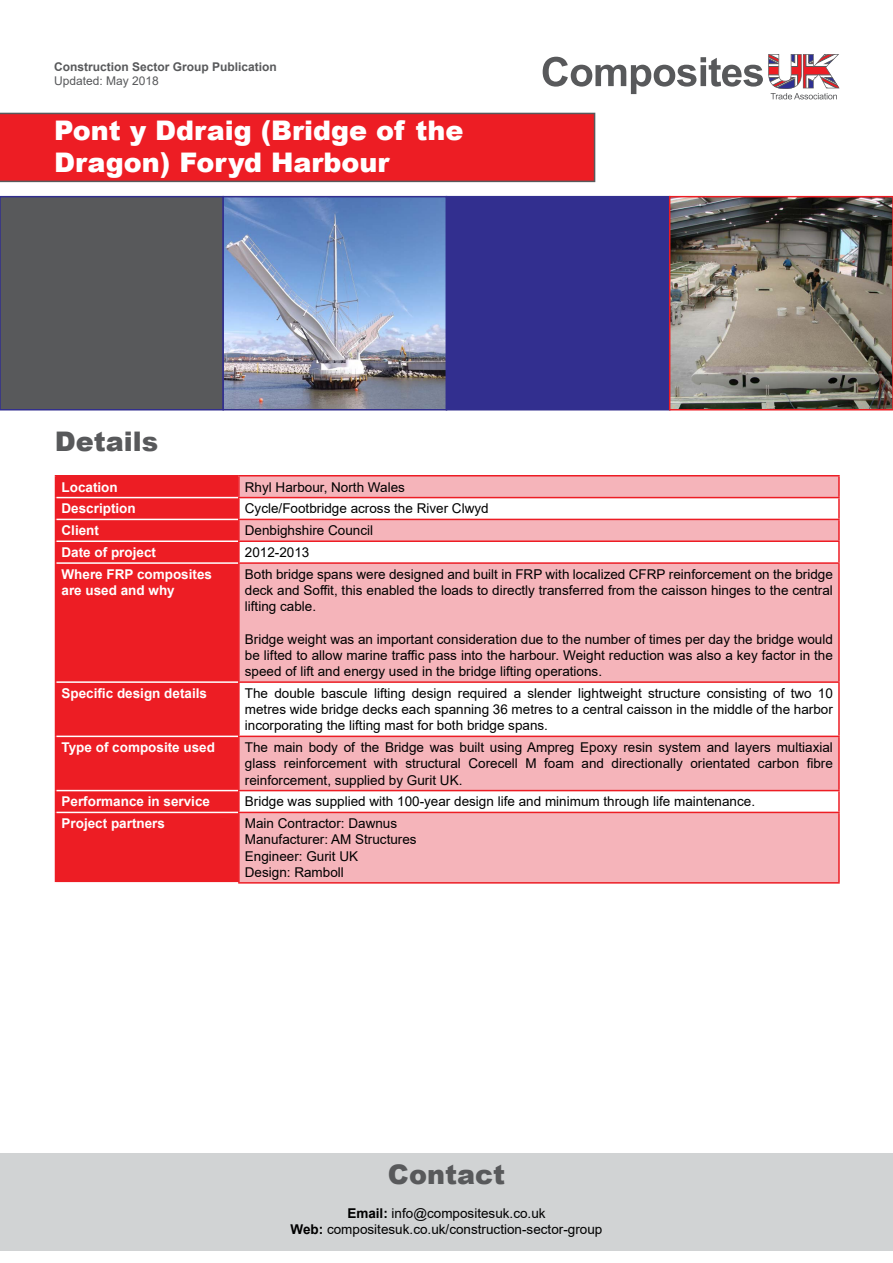
<style>
.page{position:relative;width:893px;height:1263px;background:#fff}
.page>*{position:absolute;margin:0;border:0;box-sizing:border-box;transform-origin:0 0}
.t1{font:900 27px/32.4px "Arial";color:#fff}
.t2{font:900 27px "Arial";color:#58595b}
.t3{font:13.5px/16.2px "Arial";color:#000;text-align:justify}
.t4{font:700 13.5px/16.2px "Arial";color:#fff}
.t5{font:700 12px "Arial";color:#58595b}
.t6{font:12px "Arial";color:#58595b}
.s1{font-weight:700}
</style>
<div class="page">
<svg style="left:543px;top:54px;width:296px;height:45px"></svg>
<div style="left:0;top:113px;width:595px;height:69px;background:#ed1d24"></div>
<div style="left:0;top:197px;width:223px;height:213px;background:#58595b"></div>
<div style="left:0;top:196px;width:224px;height:214px;border:2px solid #322f8f"></div>
<img style="left:225px;top:199px;width:219px;height:208px">
<div style="left:222px;top:196px;width:225px;height:214px;border:2px solid #322f8f"></div>
<div style="left:446px;top:196px;width:224px;height:214px;background:#322f8f"></div>
<img style="left:672px;top:199px;width:218px;height:208px">
<div style="left:669px;top:196px;width:224px;height:214px;border:2px solid #ed1d24"></div>
<div style="left:56px;top:476px;width:182px;height:406px;background:#ed1d24"></div>
<div style="left:239px;top:476px;width:600px;height:22px;background:#f5b4ba"></div>
<svg style="left:240px;top:520px;width:598px;height:362px;fill:#f5b4ba"></svg>
<hr style="left:56px;top:497px;width:182px;height:1px;background:#fff">
<hr style="left:56px;top:519px;width:182px;height:1px;background:#fff">
<hr style="left:56px;top:540px;width:182px;height:2px;background:#fff">
<hr style="left:56px;top:562px;width:182px;height:2px;background:#fff">
<hr style="left:56px;top:681px;width:182px;height:2px;background:#fff">
<hr style="left:56px;top:736px;width:182px;height:1px;background:#fff">
<hr style="left:56px;top:790px;width:182px;height:1px;background:#fff">
<hr style="left:56px;top:812px;width:182px;height:1px;background:#fff">
<hr style="left:838px;top:498px;width:2px;height:21px;background:#ed1d24">
<hr style="left:238px;top:519px;width:602px;height:1px;background:#ed1d24">
<hr style="left:838px;top:520px;width:2px;height:20px;background:#ed1d24">
<hr style="left:238px;top:540px;width:602px;height:2px;background:#ed1d24">
<hr style="left:838px;top:542px;width:2px;height:20px;background:#ed1d24">
<hr style="left:238px;top:562px;width:602px;height:2px;background:#ed1d24">
<hr style="left:838px;top:564px;width:2px;height:117px;background:#ed1d24">
<hr style="left:238px;top:681px;width:602px;height:2px;background:#ed1d24">
<hr style="left:838px;top:683px;width:2px;height:53px;background:#ed1d24">
<hr style="left:238px;top:736px;width:602px;height:1px;background:#ed1d24">
<hr style="left:838px;top:737px;width:2px;height:53px;background:#ed1d24">
<hr style="left:238px;top:790px;width:602px;height:1px;background:#ed1d24">
<hr style="left:838px;top:791px;width:2px;height:21px;background:#ed1d24">
<hr style="left:238px;top:812px;width:602px;height:1px;background:#ed1d24">
<hr style="left:838px;top:813px;width:2px;height:69px;background:#ed1d24">
<hr style="left:238px;top:882px;width:602px;height:2px;background:#ed1d24">
<hr style="left:55px;top:475px;width:184px;height:1px;background:#ed1d24">
<hr style="left:238px;top:498px;width:2px;height:21px;background:#ed1d24">
<hr style="left:238px;top:520px;width:2px;height:20px;background:#ed1d24">
<svg style="left:55px;top:476px;width:1px;height:87px"></svg>
<hr style="left:238px;top:542px;width:2px;height:20px;background:#ed1d24">
<hr style="left:55px;top:563px;width:1px;height:119px;background:#ed1d24">
<hr style="left:238px;top:564px;width:2px;height:117px;background:#ed1d24">
<hr style="left:55px;top:682px;width:1px;height:54px;background:#ed1d24">
<hr style="left:238px;top:683px;width:2px;height:53px;background:#ed1d24">
<hr style="left:55px;top:736px;width:1px;height:54px;background:#ed1d24">
<hr style="left:238px;top:737px;width:2px;height:53px;background:#ed1d24">
<svg style="left:55px;top:790px;width:1px;height:22px"></svg>
<hr style="left:238px;top:791px;width:2px;height:21px;background:#ed1d24">
<hr style="left:55px;top:812px;width:1px;height:70px;background:#ed1d24">
<hr style="left:238px;top:813px;width:2px;height:69px;background:#ed1d24">
<hr style="left:239px;top:475px;width:601px;height:1px;background:#ed1d24">
<hr style="left:238px;top:476px;width:2px;height:21px;background:#ed1d24">
<hr style="left:838px;top:476px;width:2px;height:21px;background:#ed1d24">
<hr style="left:238px;top:497px;width:602px;height:1px;background:#ed1d24">
<div style="left:0;top:1153px;width:893px;height:97px;background:#d1d3d4"></div>
<p class="t5" style="left:54px;top:58px;width:224px">Construction Sector Group Publication</p>
<p class="t6" style="left:54px;top:73px;width:106px">Updated: May 2018</p>
<h1 class="t1" style="left:54px;top:113px;width:411px">Pont y Ddraig (Bridge of the<br>Dragon) Foryd Harbour</h1>
<h1 class="t2" style="left:55px;top:422px;width:105px">Details</h1>
<p class="t4" style="left:62px;top:479px;width:58px">Location</p>
<p class="t3" style="left:245px;top:479px;width:162px">Rhyl Harbour, North Wales</p>
<p class="t4" style="left:62px;top:501px;width:76px">Description</p>
<p class="t3" style="left:245px;top:500px;width:245px">Cycle/Footbridge across the River Clwyd</p>
<p class="t4" style="left:62px;top:522px;width:39px">Client</p>
<p class="t3" style="left:245px;top:522px;width:130px">Denbighshire Council</p>
<p class="t4" style="left:62px;top:544px;width:96px">Date of project</p>
<p class="t3" style="left:245px;top:544px;width:66px">2012-2013</p>
<p class="t4" style="left:62px;top:566px;width:152px">Where FRP composites are used and why</p>
<p class="t3" style="left:245px;top:566px;width:590px">Both bridge spans were designed and built in FRP with localized CFRP reinforcement on the bridge deck and Soffit, this enabled the loads to directly transferred from the caisson hinges to the central lifting cable.</p>
<p class="t3" style="left:245px;top:631px;width:590px">Bridge weight was an important consideration due to the number of times per day the bridge would be lifted to allow marine traffic pass into the harbour. Weight reduction was also a key factor in the speed of lift and energy used in the bridge lifting operations.</p>
<p class="t4" style="left:62px;top:685px;width:147px">Specific design details</p>
<p class="t3" style="left:245px;top:685px;width:590px">The double bascule lifting design required a slender lightweight structure consisting of two 10 metres wide bridge decks each spanning 36 metres to a central caisson in the middle of the harbor incorporating the lifting mast for both bridge spans.</p>
<p class="t4" style="left:62px;top:739px;width:155px">Type of composite used</p>
<p class="t3" style="left:245px;top:739px;width:590px">The main body of the Bridge was built using Ampreg Epoxy resin system and layers multiaxial glass reinforcement with structural Corecell M foam and directionally orientated carbon fibre reinforcement, supplied by Gurit UK.</p>
<p class="t4" style="left:62px;top:794px;width:150px">Performance in service</p>
<p class="t3" style="left:245px;top:793px;width:512px">Bridge was supplied with 100-year design life and minimum through life maintenance.</p>
<p class="t4" style="left:62px;top:815px;width:105px">Project partners</p>
<p class="t3" style="left:245px;top:815px;width:173px;text-align:left">Main Contractor: Dawnus<br>Manufacturer: AM Structures<br>Engineer: Gurit UK<br>Design: Ramboll</p>
<h1 class="t2" style="left:388px;top:1154px;width:119px">Contact</h1>
<p class="t3" style="left:291px;top:1205px;width:313px;text-align:center"><span class="s1">Email:</span> info@compositesuk.co.uk<br><span class="s1">Web:</span> compositesuk.co.uk/construction-sector-group</p>
</div>
